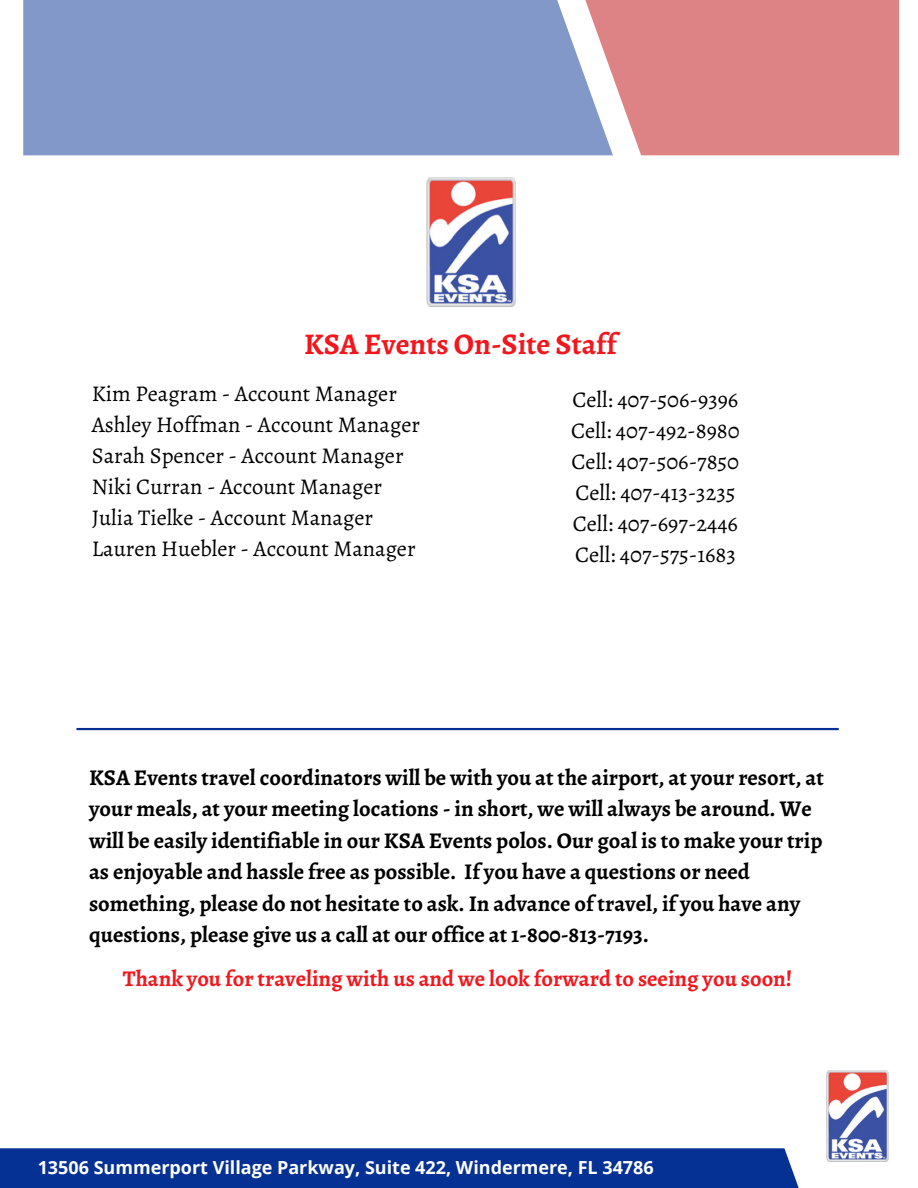
<style>
.page{position:relative;width:918px;height:1188px;background:#fff}
.page>*{position:absolute;margin:0;border:0;box-sizing:border-box;transform-origin:0 0}
.t1{font:700 30px "Alegreya";color:#f3161d}
.t2{font:700 22.5px/31.5px "Alegreya";color:#000}
.t3{font:22.5px/31px "Alegreya";color:#000}
.t4{font:700 22.5px "Alegreya";color:#f3161d}
.t5{font:700 18px "Open Sans";color:#fff}
</style>
<div class="page">
<div style="left:23px;top:0;width:557px;height:155px;background:#8298c9"></div>
<svg style="left:580px;top:0;width:319px;height:155px;fill:#dd8285"></svg>
<img style="left:826px;top:1070px;width:62px;height:91px">
<div style="left:0;top:1148px;width:813px;height:40px;background:#053194"></div>
<hr style="left:77px;top:728px;width:761px;height:2px;background:#053194">
<img style="left:426px;top:177px;width:89px;height:129px">
<h2 class="t1" style="left:304px;top:323px;width:314px">KSA Events On-Site Staff</h2>
<p class="t3" style="left:92px;top:378px;width:330px">Kim Peagram - Account Manager<br>Ashley Hoffman - Account Manager<br>Sarah Spencer - Account Manager<br>Niki Curran - Account Manager<br>Julia Tielke - Account Manager<br>Lauren Huebler - Account Manager</p>
<p class="t3" style="left:571px;top:384px;width:170px">Cell: 407-506-9396<br>Cell: 407-492-8980<br>Cell: 407-506-7850<br>Cell: 407-413-3235<br>Cell: 407-697-2446<br>Cell: 407-575-1683</p>
<h3 class="t2" style="left:89px;top:762px;width:736px">KSA Events travel coordinators will be with you at the airport, at your resort, at your meals, at your meeting locations - in short, we will always be around. We will be easily identifiable in our KSA Events polos. Our goal is to make your trip as enjoyable and hassle free as possible. If you have a questions or need something, please do not hesitate to ask. In advance of travel, if you have any questions, please give us a call at our office at 1-800-813-7193.</h3>
<h2 class="t4" style="left:123px;top:963px;width:671px">Thank you for traveling with us and we look forward to seeing you soon!</h2>
<p class="t5" style="left:23px;top:1149px;width:628px">13506 Summerport Village Parkway, Suite 422, Winderemere, FL 34786</p>
<h1 class="t5" style="left:38px;top:1155px;width:618px">13506 Summerport Village Parkway, Suite 422, Windermere, FL 34786</h1>
</div>
